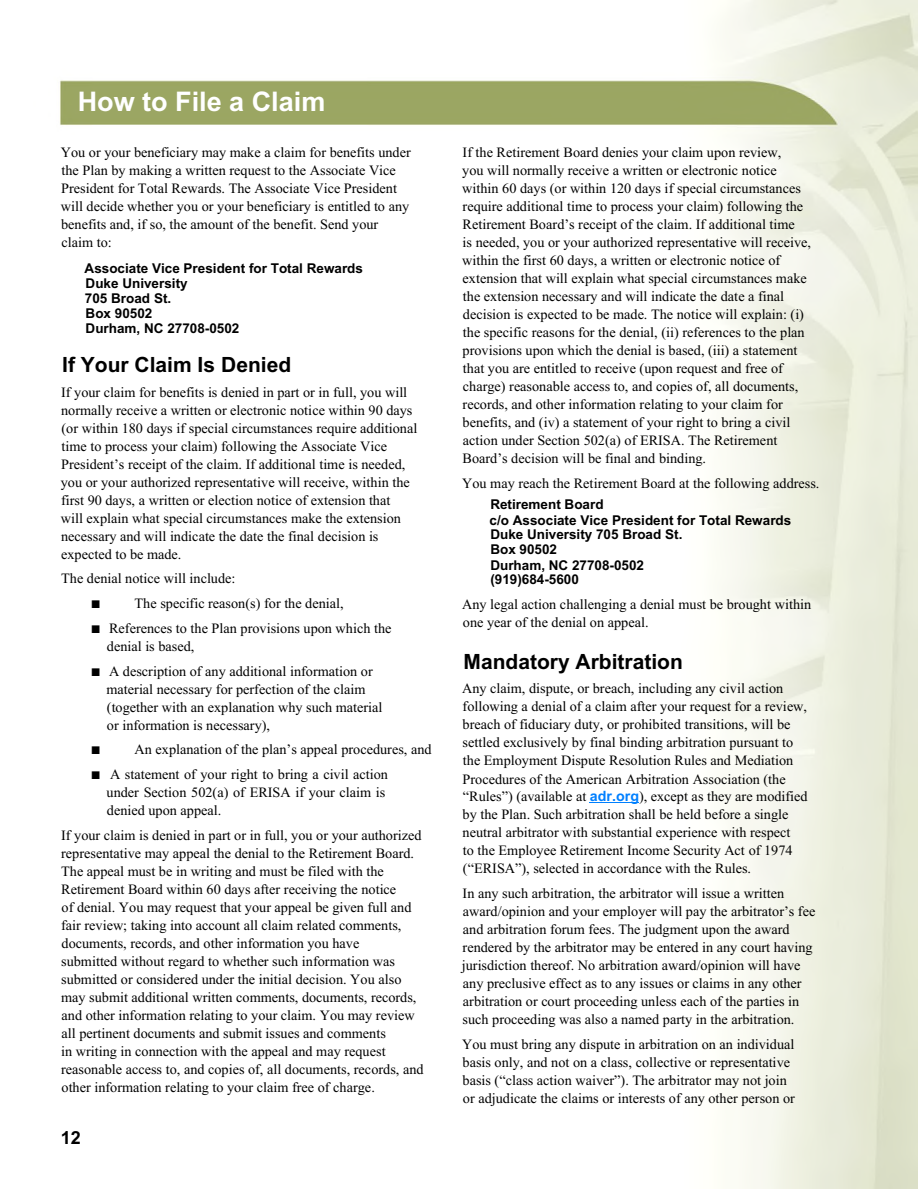
<style>
.page{position:relative;width:918px;height:1189px;background:#fff}
.page>*{position:absolute;margin:0;border:0;box-sizing:border-box;transform-origin:0 0}
.t1{font:700 27px "Arial";color:#fff}
.t2{font:700 21px "Arial";color:#000}
.t3{font:700 18px "Arial";color:#000}
.t4{font:14.25px/18px "Times New Roman";color:#000}
.t5{font:700 13.5px/14.9px "Arial";color:#000}
.s1{font-family:"Arial";font-size:16.5px}
.s2{font-family:"Arial";font-weight:700;color:#0080ff}
</style>
<div class="page">
<img style="left:60px;top:0;width:858px;height:1188px">
<hr style="left:590px;top:802px;width:49px;height:1px;background:#0080ff">
<h2 class="t1" style="left:78px;top:91px;width:249px">How to File a Claim</h2>
<p class="t4" style="left:61px;top:144px;width:351px">You or your beneficiary may make a claim for benefits under the Plan by making a written request to the Associate Vice President for Total Rewards. The Associate Vice President will decide whether you or your beneficiary is entitled to any benefits and, if so, the amount of the benefit. Send your claim to:</p>
<p class="t5" style="left:85px;top:262px;width:280px">Associate Vice President for Total Rewards<br>Duke University</p>
<p class="t5" style="left:85px;top:292px;width:88px">705 Broad St.</p>
<p class="t5" style="left:86px;top:307px;width:68px">Box 90502</p>
<p class="t5" style="left:86px;top:322px;width:155px">Durham, NC 27708-0502</p>
<h3 class="t2" style="left:62px;top:356px;width:230px">If Your Claim Is Denied</h3>
<p class="t4" style="left:61px;top:384px;width:358px">If your claim for benefits is denied in part or in full, you will normally receive a written or electronic notice within 90 days (or within 180 days if special circumstances require additional time to process your claim) following the Associate Vice President’s receipt of the claim. If additional time is needed, you or your authorized representative will receive, within the first 90 days, a written or election notice of extension that<br>will explain what special circumstances make the extension necessary and will indicate the date the final decision is expected to be made.</p>
<p class="t4" style="left:61px;top:570px;width:176px">The denial notice will include:</p>
<p class="t4" style="left:91px;top:595px;width:254px"><span class="s1">■</span> The specific reason(s) for the denial,</p>
<p class="t4" style="left:107px;top:620px;width:286px;text-indent:-16px"><span class="s1">■</span> References to the Plan provisions upon which the denial is based,</p>
<p class="t4" style="left:107px;top:663px;width:277px;text-indent:-16px"><span class="s1">■</span> A description of any additional information or material necessary for perfection of the claim (together with an explanation why such material or information is necessary),</p>
<p class="t4" style="left:91px;top:741px;width:342px"><span class="s1">■</span> An explanation of the plan’s appeal procedures, and</p>
<p class="t4" style="left:107px;top:766px;width:283px;text-indent:-16px"><span class="s1">■</span> A statement of your right to bring a civil action under Section 502(a) of ERISA if your claim is denied upon appeal.</p>
<p class="t4" style="left:61px;top:827px;width:364px">If your claim is denied in part or in full, you or your authorized representative may appeal the denial to the Retirement Board.<br>The appeal must be in writing and must be filed with the Retirement Board within 60 days after receiving the notice<br>of denial. You may request that your appeal be given full and fair review; taking into account all claim related comments, documents, records, and other information you have<br>submitted without regard to whether such information was submitted or considered under the initial decision. You also may submit additional written comments, documents, records, and other information relating to your claim. You may review all pertinent documents and submit issues and comments<br>in writing in connection with the appeal and may request reasonable access to, and copies of, all documents, records, and other information relating to your claim free of charge.</p>
<p class="t3" style="left:61px;top:1130px;width:22px">12</p>
<p class="t4" style="left:462px;top:144px;width:350px">If the Retirement Board denies your claim upon review,<br>you will normally receive a written or electronic notice within 60 days (or within 120 days if special circumstances require additional time to process your claim) following the Retirement Board’s receipt of the claim. If additional time<br>is needed, you or your authorized representative will receive, within the first 60 days, a written or electronic notice of extension that will explain what special circumstances make the extension necessary and will indicate the date a final decision is expected to be made. The notice will explain: (i) the specific reasons for the denial, (ii) references to the plan provisions upon which the denial is based, (iii) a statement that you are entitled to receive (upon request and free of charge) reasonable access to, and copies of, all documents, records, and other information relating to your claim for benefits, and (iv) a statement of your right to bring a civil action under Section 502(a) of ERISA. The Retirement Board’s decision will be final and binding.</p>
<p class="t4" style="left:462px;top:475px;width:359px">You may reach the Retirement Board at the following address.</p>
<p class="t5" style="left:490px;top:498px;width:115px">Retirement Board</p>
<p class="t5" style="left:490px;top:513px;width:303px">c/o Associate Vice President for Total Rewards<br>Duke University 705 Broad St.</p>
<p class="t5" style="left:490px;top:543px;width:68px">Box 90502</p>
<p class="t5" style="left:490px;top:558px;width:155px">Durham, NC 27708-0502 (919)684-5600</p>
<p class="t4" style="left:462px;top:596px;width:351px">Any legal action challenging a denial must be brought within one year of the denial on appeal.</p>
<h3 class="t2" style="left:464px;top:653px;width:221px">Mandatory Arbitration</h3>
<p class="t4" style="left:462px;top:680px;width:347px">Any claim, dispute, or breach, including any civil action following a denial of a claim after your request for a review, breach of fiduciary duty, or prohibited transitions, will be settled exclusively by final binding arbitration pursuant to the Employment Dispute Resolution Rules and Mediation Procedures of the American Arbitration Association (the “Rules”) (available at <span class="s2">adr.org</span>), except as they are modified by the Plan. Such arbitration shall be held before a single neutral arbitrator with substantial experience with respect<br>to the Employee Retirement Income Security Act of 1974 (“ERISA”), selected in accordance with the Rules.</p>
<p class="t4" style="left:462px;top:885px;width:355px">In any such arbitration, the arbitrator will issue a written award/opinion and your employer will pay the arbitrator’s fee and arbitration forum fees. The judgment upon the award rendered by the arbitrator may be entered in any court having jurisdiction thereof. No arbitration award/opinion will have any preclusive effect as to any issues or claims in any other arbitration or court proceeding unless each of the parties in such proceeding was also a named party in the arbitration.</p>
<p class="t4" style="left:462px;top:1036px;width:334px">You must bring any dispute in arbitration on an individual basis only, and not on a class, collective or representative basis (“class action waiver”). The arbitrator may not join or adjudicate the claims or interests of any other person or</p>
</div>
